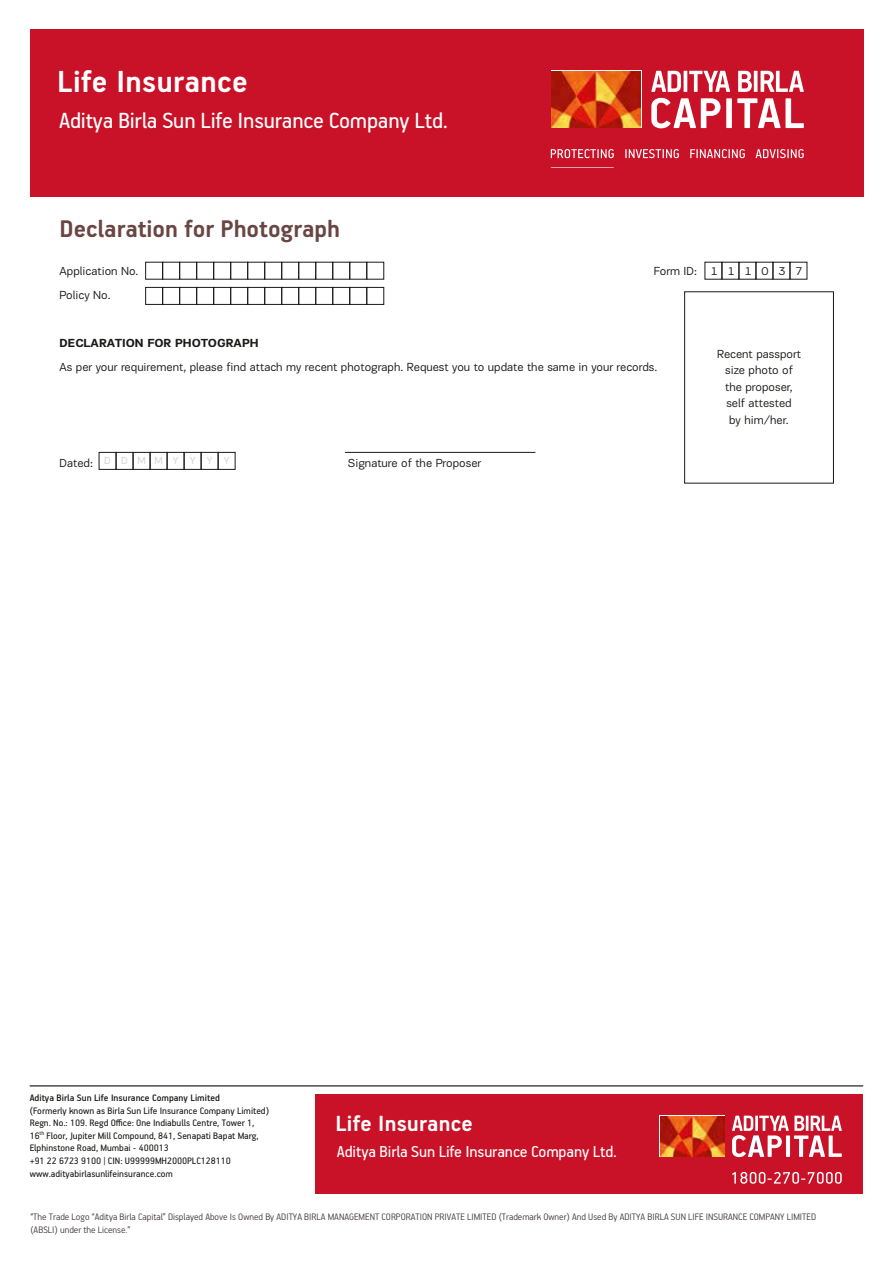
<style>
.page{position:relative;width:893px;height:1263px;background:#fff}
.page>*{position:absolute;margin:0;border:0;box-sizing:border-box;transform-origin:0 0}
.t1{font:700 34.2px "PF Handbook Pro";letter-spacing:.01em;color:#fff}
.t2{font:700 27px "PF Handbook Pro";color:#694643}
.t3{font:24.6px "PF Handbook Pro";letter-spacing:-.01em;color:#fff}
.t4{font:700 24.6px "PF Handbook Pro";letter-spacing:.01em;color:#fff}
.t5{font:17.7px "PF Handbook Pro";letter-spacing:-.01em;color:#fff}
.t6{font:12px/16.5px "PF Encore Sans Pro";color:#1a1a18;text-align:center}
.t7{font:700 12px "PF Encore Sans Pro";color:#1a1a18}
.t8{font:10.5px/12.6px "PF Handbook Pro";color:#1a1a18}
.t9{font:300 10.5px/12.6px "PF Handbook Pro";color:#3f3737}
.t10{font:500 10.5px "PF Handbook Pro";color:#1a1a18}
.t11{font:10.5px "PF Encore Sans Pro";letter-spacing:.99em;color:#cfd0d0}
</style>
<div class="page">
<div style="left:315px;top:262px;width:18px;height:17px;border:1px solid #1a1a18"></div>
<div style="left:332px;top:262px;width:18px;height:17px;border:1px solid #1a1a18"></div>
<div style="left:349px;top:262px;width:18px;height:17px;border:1px solid #1a1a18"></div>
<div style="left:366px;top:262px;width:18px;height:17px;border:1px solid #1a1a18"></div>
<div style="left:281px;top:262px;width:18px;height:17px;border:1px solid #1a1a18"></div>
<div style="left:264px;top:262px;width:18px;height:17px;border:1px solid #1a1a18"></div>
<div style="left:247px;top:262px;width:18px;height:17px;border:1px solid #1a1a18"></div>
<div style="left:230px;top:262px;width:18px;height:17px;border:1px solid #1a1a18"></div>
<div style="left:213px;top:262px;width:18px;height:17px;border:1px solid #1a1a18"></div>
<div style="left:196px;top:262px;width:18px;height:17px;border:1px solid #1a1a18"></div>
<div style="left:179px;top:262px;width:18px;height:17px;border:1px solid #1a1a18"></div>
<div style="left:162px;top:262px;width:18px;height:17px;border:1px solid #1a1a18"></div>
<div style="left:145px;top:262px;width:18px;height:17px;border:1px solid #1a1a18"></div>
<div style="left:298px;top:287px;width:18px;height:18px;border:1px solid #1a1a18"></div>
<div style="left:315px;top:287px;width:18px;height:18px;border:1px solid #1a1a18"></div>
<div style="left:332px;top:287px;width:18px;height:18px;border:1px solid #1a1a18"></div>
<div style="left:349px;top:287px;width:18px;height:18px;border:1px solid #1a1a18"></div>
<div style="left:366px;top:287px;width:18px;height:18px;border:1px solid #1a1a18"></div>
<div style="left:281px;top:287px;width:18px;height:18px;border:1px solid #1a1a18"></div>
<div style="left:264px;top:287px;width:18px;height:18px;border:1px solid #1a1a18"></div>
<div style="left:247px;top:287px;width:18px;height:18px;border:1px solid #1a1a18"></div>
<div style="left:230px;top:287px;width:18px;height:18px;border:1px solid #1a1a18"></div>
<div style="left:213px;top:287px;width:18px;height:18px;border:1px solid #1a1a18"></div>
<div style="left:196px;top:287px;width:18px;height:18px;border:1px solid #1a1a18"></div>
<div style="left:179px;top:287px;width:18px;height:18px;border:1px solid #1a1a18"></div>
<div style="left:162px;top:287px;width:18px;height:18px;border:1px solid #1a1a18"></div>
<div style="left:145px;top:287px;width:18px;height:18px;border:1px solid #1a1a18"></div>
<div style="left:773px;top:262px;width:17px;height:17px;border:1px solid #1a1a18"></div>
<div style="left:756px;top:262px;width:17px;height:17px;border:1px solid #1a1a18"></div>
<div style="left:739px;top:262px;width:17px;height:17px;border:1px solid #1a1a18"></div>
<div style="left:722px;top:262px;width:17px;height:17px;border:1px solid #1a1a18"></div>
<div style="left:684px;top:291px;width:150px;height:192px;border:1px solid #1a1a18"></div>
<div style="left:99px;top:452px;width:17px;height:18px;border:1px solid #1a1a18"></div>
<div style="left:116px;top:452px;width:17px;height:18px;border:1px solid #1a1a18"></div>
<div style="left:133px;top:452px;width:17px;height:18px;border:1px solid #1a1a18"></div>
<div style="left:150px;top:452px;width:17px;height:18px;border:1px solid #1a1a18"></div>
<div style="left:167px;top:452px;width:17px;height:18px;border:1px solid #1a1a18"></div>
<div style="left:184px;top:452px;width:17px;height:18px;border:1px solid #1a1a18"></div>
<div style="left:201px;top:452px;width:17px;height:18px;border:1px solid #1a1a18"></div>
<div style="left:218px;top:452px;width:17px;height:18px;border:1px solid #1a1a18"></div>
<hr style="left:345px;top:452px;width:190px;height:1px;background:#1a1a18">
<div style="left:30px;top:30px;width:833px;height:167px;background:#c91228"></div>
<svg style="left:551px;top:149px;width:63px;height:9px"></svg>
<svg style="left:625px;top:149px;width:54px;height:9px"></svg>
<svg style="left:690px;top:149px;width:55px;height:9px"></svg>
<svg style="left:756px;top:149px;width:48px;height:9px"></svg>
<svg style="left:651px;top:71px;width:30px;height:21px"></svg>
<hr style="left:684px;top:71px;width:3px;height:21px;background:#fff">
<svg style="left:689px;top:71px;width:41px;height:21px"></svg>
<svg style="left:738px;top:71px;width:14px;height:21px"></svg>
<hr style="left:754px;top:71px;width:3px;height:21px;background:#fff">
<svg style="left:760px;top:71px;width:44px;height:21px"></svg>
<svg style="left:651px;top:98px;width:69px;height:30px"></svg>
<div style="left:726px;top:98px;width:6px;height:30px;background:#fff"></div>
<svg style="left:737px;top:98px;width:67px;height:30px"></svg>
<svg style="left:551px;top:71px;width:90px;height:57px"></svg>
<img style="left:552px;top:72px;width:88px;height:55px">
<svg style="left:551px;top:167px;width:63px;height:1px"></svg>
<hr style="left:30px;top:1085px;width:833px;height:1px;background:#494948">
<div style="left:315px;top:1094px;width:548px;height:99px;background:#c91228"></div>
<svg style="left:660px;top:1116px;width:65px;height:41px"></svg>
<img style="left:660px;top:1116px;width:64px;height:40px">
<svg style="left:732px;top:1116px;width:110px;height:41px"></svg>
<svg style="left:732px;top:1172px;width:110px;height:12px"></svg>
<h1 class="t1" style="left:57px;top:61px;width:192px">Life Insurance</h1>
<h3 class="t3" style="left:59px;top:106px;width:391px">Aditya Birla Sun Life Insurance Company Ltd.</h3>
<h2 class="t2" style="left:60px;top:213px;width:282px">Declaration for Photograph</h2>
<p class="t6" style="left:60px;top:262px;width:80px">Application No.</p>
<p class="t6" style="left:654px;top:262px;width:151px">Form ID: 1 1 1 0 3 7</p>
<p class="t6" style="left:60px;top:286px;width:52px">Policy No.</p>
<p class="t7" style="left:60px;top:335px;width:200px">DECLARATION FOR PHOTOGRAPH</p>
<p class="t6" style="left:60px;top:358px;width:599px">As per your requirement, please find attach my recent photograph. Request you to update the same in your records.</p>
<p class="t6" style="left:717px;top:346px;width:86px">Recent passport size photo of the proposer, self attested<br>by him/her.</p>
<p class="t11" style="left:104px;top:454px;width:127px">DDMMYYYY</p>
<p class="t6" style="left:60px;top:454px;width:35px">Dated:</p>
<p class="t6" style="left:348px;top:454px;width:135px">Signature of the Proposer</p>
<p class="t10" style="left:30px;top:1091px;width:192px">Aditya Birla Sun Life Insurance Company Limited</p>
<p class="t8" style="left:30px;top:1103px;width:241px">(Formerly known as Birla Sun Life Insurance Company Limited)<br>Regn. No.: 109. Regd Office: One Indiabulls Centre, Tower 1, 16<sup>th</sup> Floor, Jupiter Mill Compound, 841, Senapati Bapat Marg, Elphinstone Road, Mumbai - 400013<br>+91 22 6723 9100 | CIN: U99999MH2000PLC128110 www.adityabirlasunlifeinsurance.com</p>
<h3 class="t4" style="left:336px;top:1108px;width:139px">Life Insurance</h3>
<h3 class="t5" style="left:337px;top:1141px;width:282px">Aditya Birla Sun Life Insurance Company Ltd.</h3>
<p class="t9" style="left:30px;top:1210px;width:787px">“The Trade Logo “Aditya Birla Capital” Displayed Above Is Owned By ADITYA BIRLA MANAGEMENT CORPORATION PRIVATE LIMITED (Trademark Owner) And Used By ADITYA BIRLA SUN LIFE INSURANCE COMPANY LIMITED (ABSLI) under the License.”</p>
</div>
